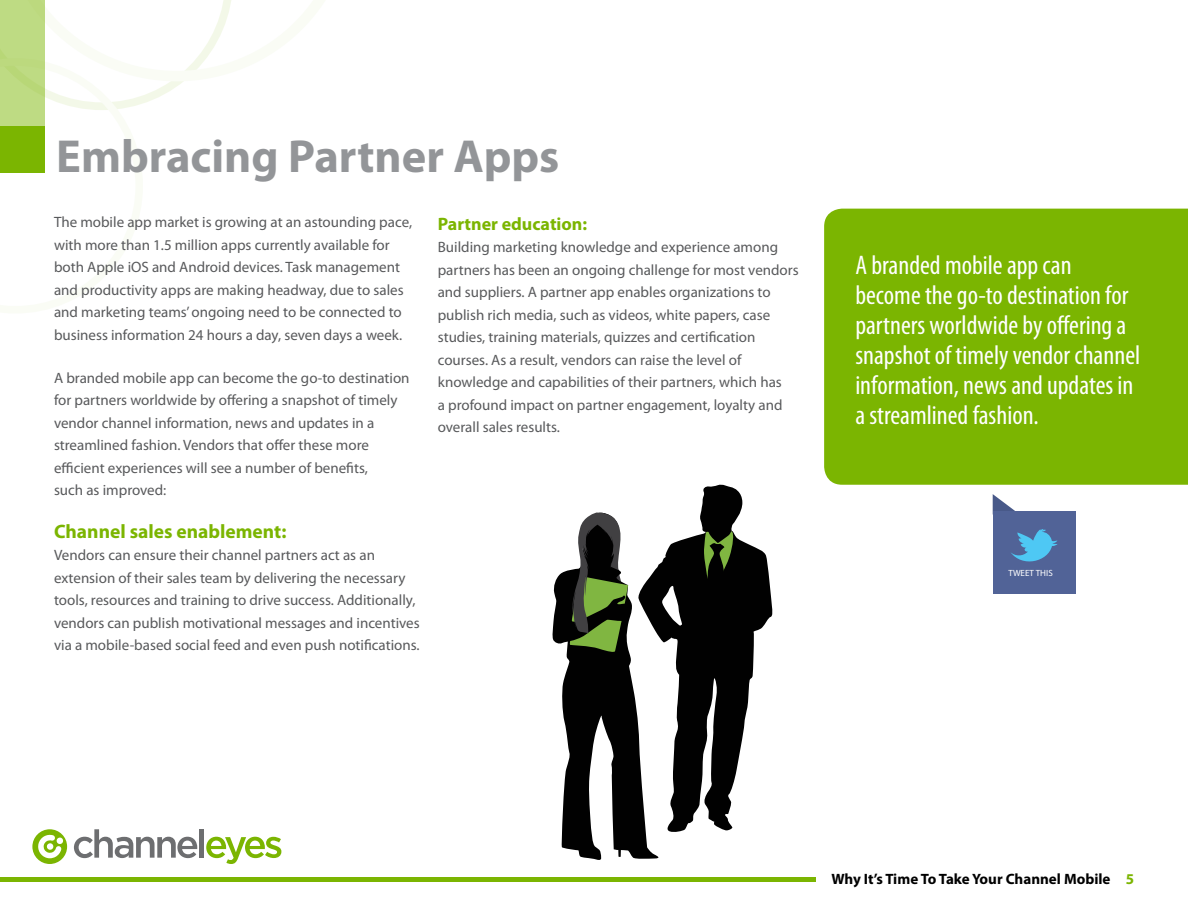
<style>
.page{position:relative;width:1188px;height:918px;background:#fff}
.page>*{position:absolute;margin:0;border:0;box-sizing:border-box;transform-origin:0 0}
.t1{font:700 46.5px "Myriad Pro";color:#939598}
.t2{font:condensed 27px/30px "Myriad Pro";color:#fff}
.t3{font:700 19.5px "Myriad Pro";color:#7bb501}
.t4{font:700 18px "Myriad Pro";color:#7bb501}
.t5{font:15px/22.5px "Myriad Pro";color:#58595b}
.t6{font:700 15px "Myriad Pro";color:#000}
.t7{font:9px "Museo Sans 300";color:#fff}
.s1{color:#7bb501}
</style>
<div class="page">
<svg style="left:45px;top:0;width:186px;height:110px"></svg>
<div style="left:0;top:126px;width:45px;height:47px;background:#7bb501"></div>
<div style="left:0;top:0;width:45px;height:126px;background:#bedb83"></div>
<hr style="left:0;top:878px;width:816px;height:4px;background:#7bb501">
<svg style="left:74px;top:829px;width:123px;height:29px"></svg>
<div style="left:199px;top:829px;width:5px;height:29px;background:#6d6e70"></div>
<svg style="left:206px;top:837px;width:75px;height:27px"></svg>
<svg style="left:32px;top:829px;width:35px;height:35px"></svg>
<div style="left:824px;top:209px;width:364px;height:276px;background:#7bb501"></div>
<svg style="left:993px;top:494px;width:27px;height:18px"></svg>
<div style="left:993px;top:512px;width:82px;height:82px;background:#516397"></div>
<svg style="left:1011px;top:529px;width:47px;height:32px"></svg>
<svg style="left:661px;top:485px;width:111px;height:347px;fill:#010101"></svg>
<svg style="left:704px;top:531px;width:30px;height:65px;background:#253413"></svg>
<svg style="left:553px;top:512px;width:108px;height:348px"></svg>
<h1 class="t1" style="left:56px;top:126px;width:505px">Embracing Partner Apps</h1>
<p class="t5" style="left:54px;top:211px;width:360px">The mobile app market is growing at an astounding pace, with more than 1.5 million apps currently available for both Apple iOS and Android devices. Task management and productivity apps are making headway, due to sales and marketing teams’ ongoing need to be connected to business information 24 hours a day, seven days a week.</p>
<p class="t5" style="left:54px;top:366px;width:357px">A branded mobile app can become the go-to destination for partners worldwide by offering a snapshot of timely vendor channel information, news and updates in a streamlined fashion. Vendors that offer these more efficient experiences will see a number of benefits,<br>such as improved:</p>
<h3 class="t3" style="left:54px;top:518px;width:234px">Channel sales enablement:</h3>
<p class="t5" style="left:54px;top:544px;width:367px">Vendors can ensure their channel partners act as an extension of their sales team by delivering the necessary tools, resources and training to drive success. Additionally, vendors can publish motivational messages and incentives via a mobile-based social feed and even push notifications.</p>
<p class="t4" style="left:438px;top:212px;width:151px">Partner education:</p>
<p class="t5" style="left:438px;top:235px;width:362px">Building marketing knowledge and experience among partners has been an ongoing challenge for most vendors and suppliers. A partner app enables organizations to publish rich media, such as videos, white papers, case studies, training materials, quizzes and certification courses. As a result, vendors can raise the level of knowledge and capabilities of their partners, which has<br>a profound impact on partner engagement, loyalty and overall sales results.</p>
<h2 class="t2" style="left:855px;top:250px;width:286px">A branded mobile app can become the go-to destination for partners worldwide by offering a snapshot of timely vendor channel information, news and updates in a streamlined fashion.</h2>
<p class="t7" style="left:1009px;top:567px;width:46px">TWEET THIS</p>
<p class="t6" style="left:831px;top:870px;width:304px">Why It’s Time To Take Your Channel Mobile <span class="s1">5</span></p>
</div>
